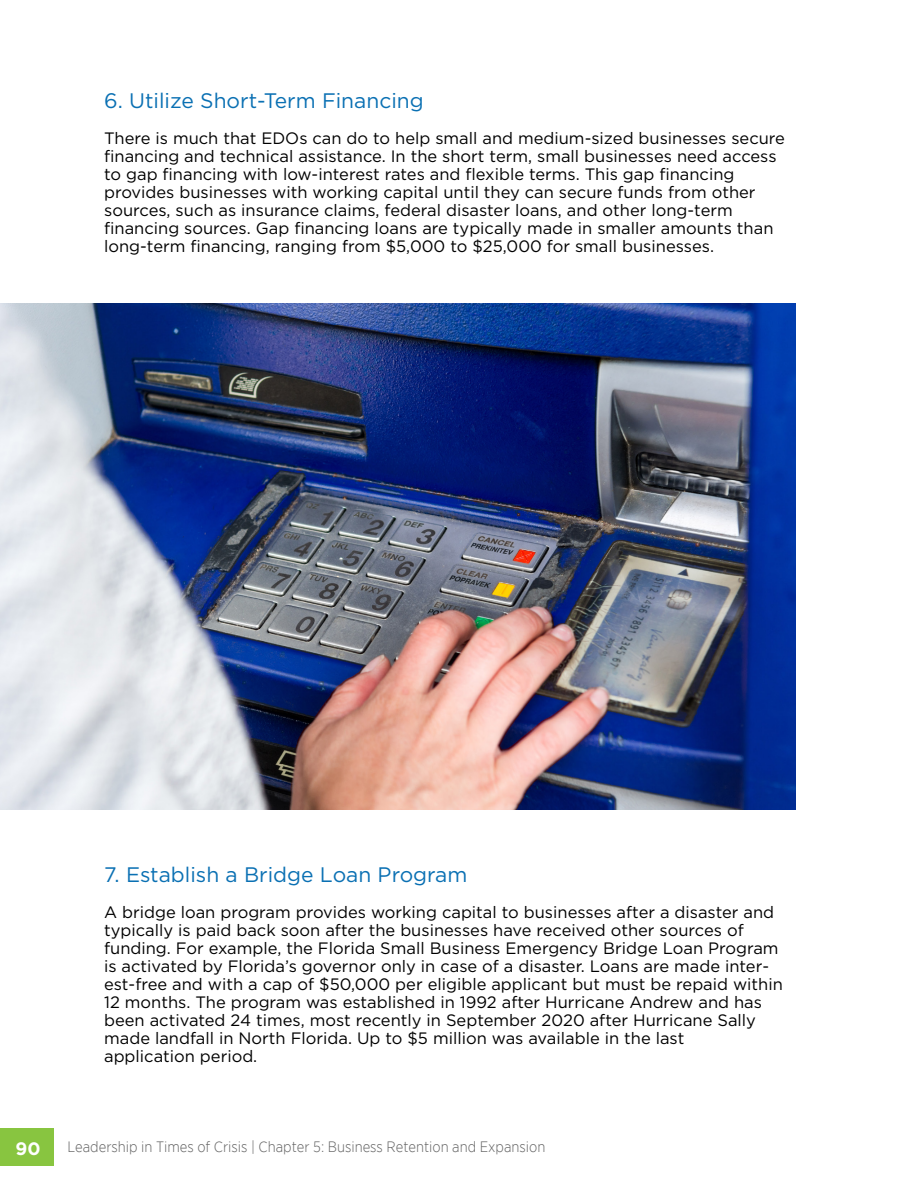
<style>
.page{position:relative;width:918px;height:1188px;background:#fff}
.page>*{position:absolute;margin:0;border:0;box-sizing:border-box;transform-origin:0 0}
.t1{font:21px "Gotham";color:#0a70b3}
.t2{font:700 18px "Gotham";color:#fff}
.t3{font:16.5px/18px "Gotham";color:#000}
.t4{font:300 15px "Gotham Narrow";color:#646464}
</style>
<div class="page">
<div style="left:0;top:1129px;width:54px;height:37px;background:#88c540"></div>
<img style="left:0;top:303px;width:796px;height:507px">
<p class="t1" style="left:104px;top:87px;width:321px">6. Utilize Short-Term Financing</p>
<p class="t3" style="left:104px;top:129px;width:682px">There is much that EDOs can do to help small and medium-sized businesses secure financing and technical assistance. In the short term, small businesses need access to gap financing with low-interest rates and flexible terms. This gap financing provides businesses with working capital until they can secure funds from other sources, such as insurance claims, federal disaster loans, and other long-term financing sources. Gap financing loans are typically made in smaller amounts than long-term financing, ranging from $5,000 to $25,000 for small businesses.</p>
<p class="t1" style="left:104px;top:861px;width:365px">7. Establish a Bridge Loan Program</p>
<p class="t3" style="left:104px;top:903px;width:680px">A bridge loan program provides working capital to businesses after a disaster and typically is paid back soon after the businesses have received other sources of funding. For example, the Florida Small Business Emergency Bridge Loan Program is activated by Florida’s governor only in case of a disaster. Loans are made inter&shy;est-free and with a cap of $50,000 per eligible applicant but must be repaid within 12 months. The program was established in 1992 after Hurricane Andrew and has been activated 24 times, most recently in September 2020 after Hurricane Sally made landfall in North Florida. Up to $5 million was available in the last<br>application period.</p>
<p class="t2" style="left:15px;top:1136px;width:27px">90</p>
<p class="t4" style="left:68px;top:1138px;width:479px">Leadership in Times of Crisis | Chapter 5: Business Retention and Expansion</p>
</div>
